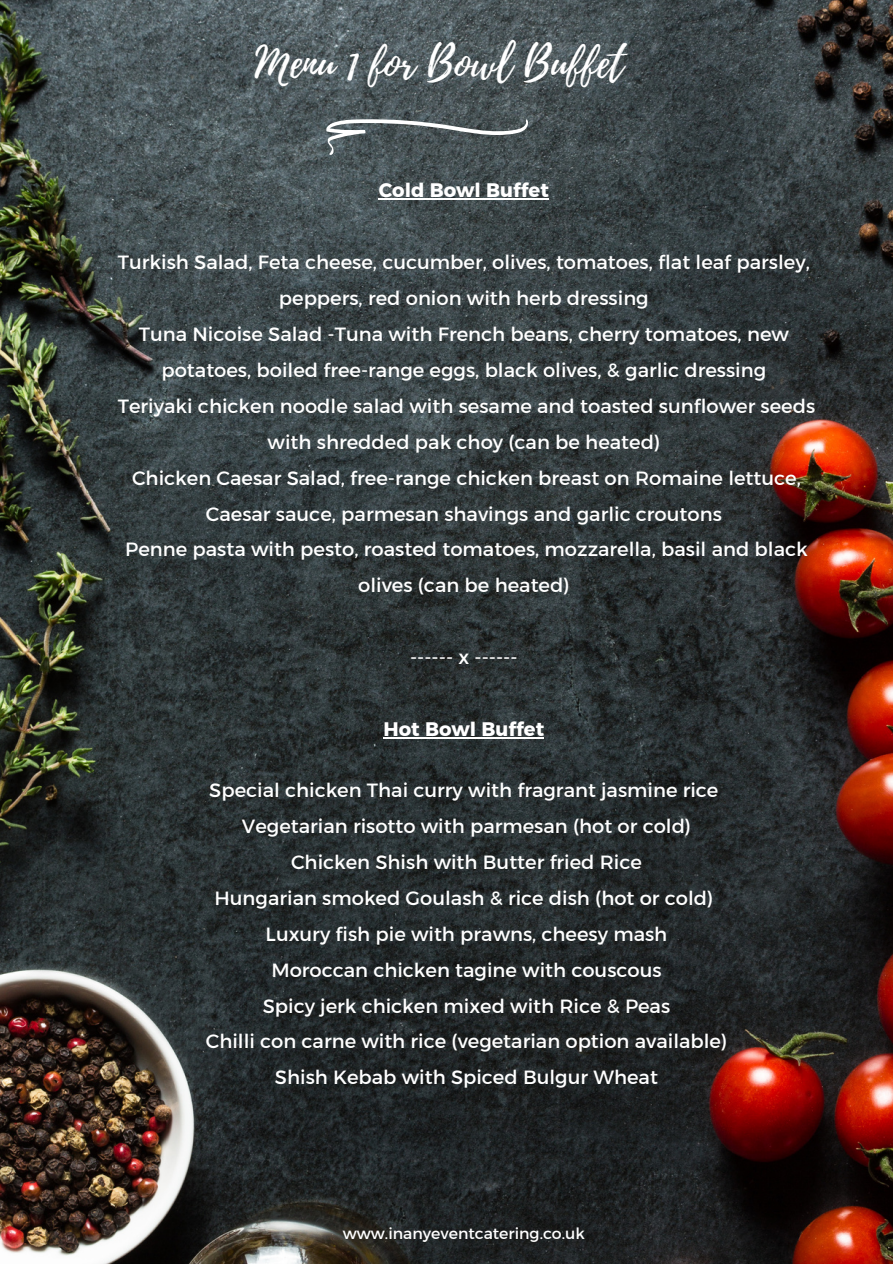
<style>
.page{position:relative;width:893px;height:1264px;background:#fff}
.page>*{position:absolute;margin:0;border:0;box-sizing:border-box;transform-origin:0 0}
.t1{font:42.45px "Playlist Script";color:#fff}
.t2{font:19.5px/35.8px "Kief Montaser Regular";color:#fff;text-align:center}
.t3{font:19.5px "Kief Montaser Bold";color:#fff}
.t4{font:15.75px "Kief Montaser Regular";color:#fff}
</style>
<div class="page">
<img style="left:0;top:0;width:892px;height:1263px">
<svg style="left:326px;top:119px;width:202px;height:36px;background:#616a6d"></svg>
<hr style="left:379px;top:198px;width:170px;height:2px;background:#fff">
<hr style="left:383px;top:737px;width:161px;height:1px;background:#fff">
<h3 class="t1" style="left:255px;top:33px;width:370px">Menu 1 for Bowl Buffet</h3>
<h1 class="t3" style="left:379px;top:178px;width:172px">Cold Bowl Buffet</h1>
<p class="t2" style="left:118px;top:244px;width:699px">Turkish Salad, Feta cheese, cucumber, olives, tomatoes, flat leaf parsley, peppers, red onion with herb dressing<br>Tuna Nicoise Salad -Tuna with French beans, cherry tomatoes, new potatoes, boiled free-range eggs, black olives, &amp; garlic dressing<br>Teriyaki chicken noodle salad with sesame and toasted sunflower seeds with shredded pak choy (can be heated)<br>Chicken Caesar Salad, free-range chicken breast on Romaine lettuce, Caesar sauce, parmesan shavings and garlic croutons<br>Penne pasta with pesto, roasted tomatoes, mozzarella, basil and black olives (can be heated)</p>
<h2 class="t2" style="left:410px;top:639px;width:109px">------ x ------</h2>
<h3 class="t3" style="left:383px;top:717px;width:162px">Hot Bowl Buffet</h3>
<h3 class="t2" style="left:206px;top:772px;width:523px">Special chicken Thai curry with fragrant jasmine rice Vegetarian risotto with parmesan (hot or cold)<br>Chicken Shish with Butter fried Rice<br>Hungarian smoked Goulash &amp; rice dish (hot or cold)<br>Luxury fish pie with prawns, cheesy mash<br>Moroccan chicken tagine with couscous<br>Spicy jerk chicken mixed with Rice &amp; Peas<br>Chilli con carne with rice (vegetarian option available)<br>Shish Kebab with Spiced Bulgur Wheat</h3>
<h2 class="t4" style="left:343px;top:1223px;width:243px">www.inanyeventcatering.co.uk</h2>
</div>
